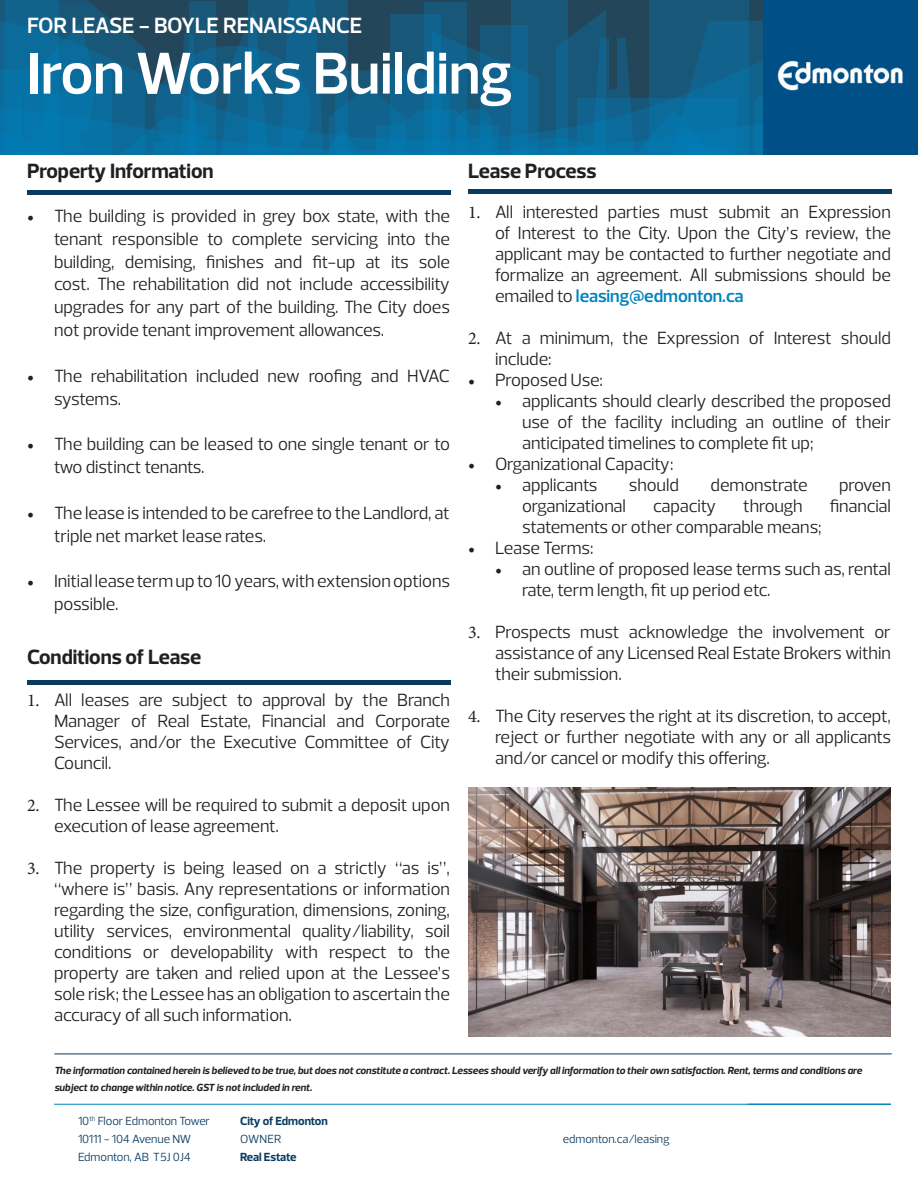
<style>
.page{position:relative;width:918px;height:1188px;background:#fff}
.page>*{position:absolute;margin:0;border:0;box-sizing:border-box;transform-origin:0 0}
.t1{font:600 60px "Prelo";letter-spacing:-.005em;color:#fff}
.t2{font:600 22.5px "Prelo";letter-spacing:-.02em;color:#fff}
.t3{font:700 21px "Prelo";letter-spacing:-.01em;color:#231f20}
.t4{font:18px/21px "Prelo";letter-spacing:-.005em;color:#231f20;text-align:justify}
.t5{font:12px/18px "Prelo";letter-spacing:-.01em;color:#093a5f}
.t6{font:700 12px/18px "Prelo";letter-spacing:-.015em;color:#093a5f}
.LINE_BREAK{font:italic 700 10.5px/16.5px "Prelo";letter-spacing:-.005em;color:#231f20}
.s1{font-family:"Minion Pro"}
.s2{font-weight:600;color:#0083bf}
.s3{font-weight:400}
</style>
<div class="page">
<svg style="left:0;top:0;width:764px;height:154px;background:#126088"></svg>
<img style="left:764px;top:0;width:154px;height:154px">
<hr style="left:27px;top:190px;width:423px;height:4px;background:#093a5f">
<hr style="left:54px;top:1054px;width:838px;height:1px;background:#093a5f">
<hr style="left:54px;top:1104px;width:837px;height:1px;background:#0083bf">
<div style="left:27px;top:680px;width:423px;height:5px;background:#093a5f"></div>
<div style="left:468px;top:189px;width:423px;height:5px;background:#093a5f"></div>
<img style="left:468px;top:787px;width:423px;height:250px">
<p class="t2" style="left:27px;top:13px;width:337px">FOR LEASE - BOYLE RENAISSANCE</p>
<p class="t1" style="left:27px;top:40px;width:487px">Iron Works Building</p>
<p class="t3" style="left:27px;top:159px;width:188px">Property Information</p>
<p class="t4" style="left:54px;top:204px;width:398px;line-height:22.8px;text-indent:-27px"><span class="s1">•</span> The building is provided in grey box state, with the tenant responsible to complete servicing into the building, demising, finishes and fit-up at its sole cost. The rehabilitation did not include accessibility upgrades for any part of the building. The City does not provide tenant improvement allowances.</p>
<p class="t4" style="left:54px;top:364px;width:397px;line-height:22.8px;text-indent:-27px"><span class="s1">•</span> The rehabilitation included new roofing and HVAC systems.</p>
<p class="t4" style="left:54px;top:433px;width:397px;line-height:22.8px;text-indent:-27px"><span class="s1">•</span> The building can be leased to one single tenant or to two distinct tenants.</p>
<p class="t4" style="left:54px;top:501px;width:397px;line-height:22.8px;text-indent:-27px"><span class="s1">•</span> The lease is intended to be carefree to the Landlord, at triple net market lease rates.</p>
<p class="t4" style="left:54px;top:570px;width:398px;line-height:22.8px;text-indent:-27px"><span class="s1">•</span> Initial lease term up to 10 years, with extension options possible.</p>
<p class="t3" style="left:27px;top:645px;width:176px">Conditions of Lease</p>
<p class="t4" style="left:54px;top:690px;width:398px;text-indent:-27px"><span class="s1">1.</span> All leases are subject to approval by the Branch Manager of Real Estate, Financial and Corporate Services, and/or the Executive Committee of City Council.</p>
<p class="t4" style="left:54px;top:795px;width:398px;text-indent:-27px"><span class="s1">2.</span> The Lessee will be required to submit a deposit upon execution of lease agreement.</p>
<p class="t4" style="left:54px;top:858px;width:398px;text-indent:-27px"><span class="s1">3.</span> The property is being leased on a strictly “as is”, “where is” basis. Any representations or information regarding the size, configuration, dimensions, zoning, utility services, environmental quality/liability, soil conditions or developability with respect to the property are taken and relied upon at the Lessee’s sole risk; the Lessee has an obligation to ascertain the accuracy of all such information.</p>
<p class="t3" style="left:468px;top:159px;width:130px">Lease Process</p>
<p class="t4" style="left:495px;top:202px;width:398px;text-indent:-27px"><span class="s1">1.</span> All interested parties must submit an Expression of Interest to the City. Upon the City’s review, the applicant may be contacted to further negotiate and formalize an agreement. All submissions should be emailed to <span class="s2">leasing@edmonton.ca</span></p>
<p class="t4" style="left:495px;top:328px;width:398px;text-indent:-27px"><span class="s1">2.</span> At a minimum, the Expression of Interest should include:</p>
<p class="t4" style="left:468px;top:370px;width:137px"><span class="s1">•</span> Proposed Use:</p>
<p class="t4" style="left:522px;top:391px;width:371px;text-indent:-27px"><span class="s1">•</span> applicants should clearly described the proposed use of the facility including an outline of their anticipated timelines to complete fit up;</p>
<p class="t4" style="left:468px;top:454px;width:207px"><span class="s1">•</span> Organizational Capacity:</p>
<p class="t4" style="left:495px;top:475px;width:104px"><span class="s1">•</span> applicants</p>
<p class="t4" style="left:629px;top:475px;width:52px">should</p>
<p class="t4" style="left:711px;top:475px;width:99px">demonstrate</p>
<p class="t4" style="left:839px;top:475px;width:53px">proven</p>
<p class="t4" style="left:522px;top:496px;width:106px">organizational</p>
<p class="t4" style="left:653px;top:496px;width:64px">capacity</p>
<p class="t4" style="left:743px;top:496px;width:61px">through</p>
<p class="t4" style="left:830px;top:496px;width:63px">financial</p>
<p class="t4" style="left:522px;top:517px;width:301px">statements or other comparable means;</p>
<p class="t4" style="left:468px;top:538px;width:127px"><span class="s1">•</span> Lease Terms:</p>
<p class="t4" style="left:522px;top:559px;width:370px;text-indent:-27px"><span class="s1">•</span> an outline of proposed lease terms such as, rental rate, term length, fit up period etc.</p>
<p class="t4" style="left:495px;top:622px;width:397px;text-indent:-27px"><span class="s1">3.</span> Prospects must acknowledge the involvement or assistance of any Licensed Real Estate Brokers within their submission.</p>
<p class="t4" style="left:495px;top:706px;width:398px;text-indent:-27px"><span class="s1">4.</span> The City reserves the right at its discretion, to accept, reject or further negotiate with any or all applicants and/or cancel or modify this offering.</p>
<p class="LINE_BREAK" style="left:54px;top:1062px;width:809px">The information contained herein is believed to be true, but does not constitute a contract. Lessees should verify all information to their own satisfaction. Rent, terms and conditions are subject to change within notice. GST is not included in rent.</p>
<p class="t5" style="left:78px;top:1112px;width:134px">10<sup>th</sup> Floor Edmonton Tower<br>10111 - 104 Avenue NW<br>Edmonton, AB T5J 0J4</p>
<p class="t6" style="left:240px;top:1112px;width:89px">City of Edmonton<br><span class="s3">OWNER<br></span>Real Estate</p>
<p class="t5" style="left:563px;top:1130px;width:108px">edmonton.ca/leasing</p>
</div>
